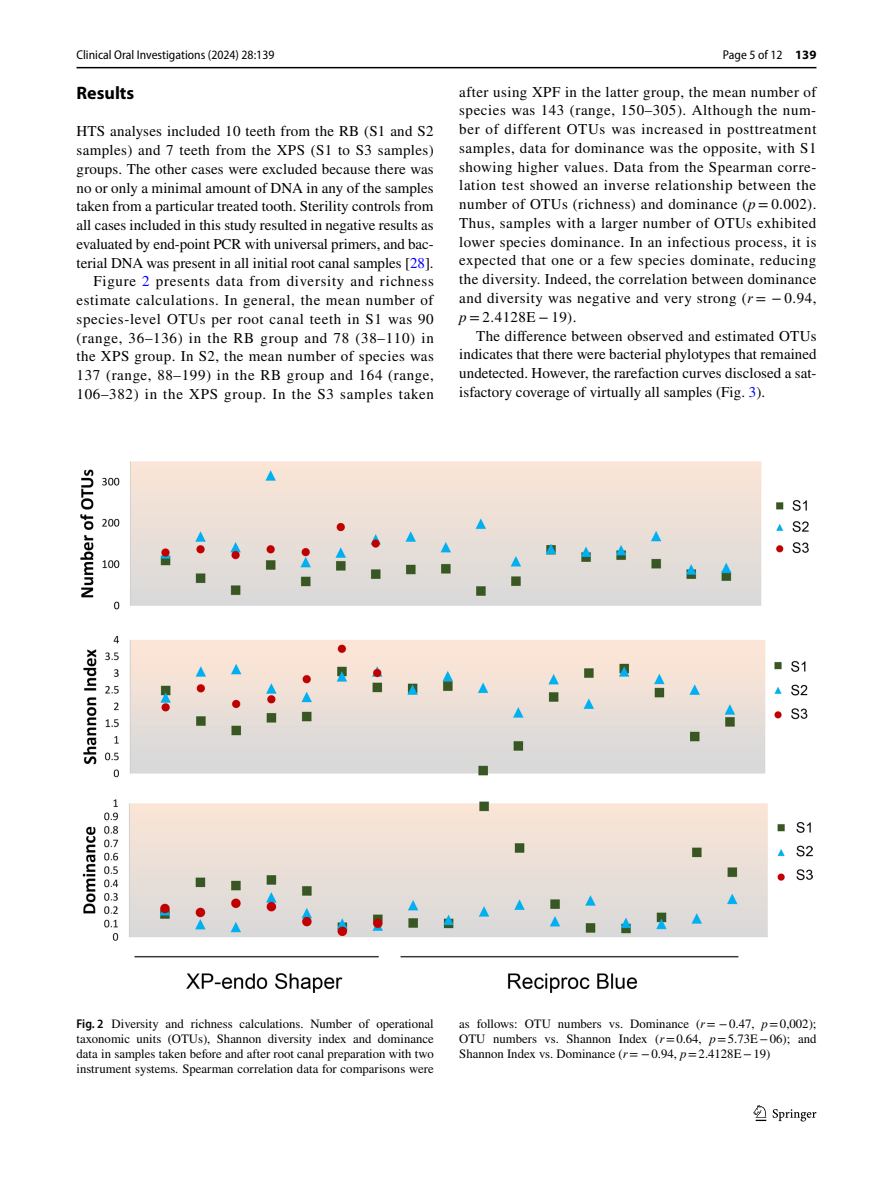
<style>
.page{position:relative;width:893px;height:1187px;background:#fff}
.page>*{position:absolute;margin:0;border:0;box-sizing:border-box;transform-origin:0 0}
.t1{font:700 18px "Myriad Pro";color:#000}
.t2{font:15px/18.8px "STIX";letter-spacing:.015em;color:#000;text-align:justify}
.t3{font:12.75px/15px "STIX";color:#000;text-align:justify}
.t4{font:semi-condensed 12.75px "Myriad Pro";color:#000}
.s1{font-weight:700;font-stretch:normal}
.s2{color:#00f}
.s3{font-style:italic}
.s4{font-family:"Myriad Pro";font-weight:600;font-stretch:semi-condensed}
</style>
<div class="page">
<hr style="left:77px;top:67px;width:739px;height:1px;background:#000">
<svg style="left:753px;top:1105px;width:13px;height:15px"></svg>
<svg style="left:773px;top:1109px;width:43px;height:12px"></svg>
<img style="left:81px;top:461px;width:731px;height:531px">
<p class="t4" style="left:77px;top:48px;width:199px">Clinical Oral Investigations (2024) 28:139</p>
<p class="t4" style="left:723px;top:48px;width:95px">Page 5 of 12 <span class="s1">139</span></p>
<p class="t1" style="left:77px;top:81px;width:59px">Results</p>
<p class="t2" style="left:77px;top:123px;width:359px;text-align:right">HTS analyses included 10 teeth from the RB (S1 and S2 samples) and 7 teeth from the XPS (S1 to S3 samples) groups. The other cases were excluded because there was no or only a minimal amount of DNA in any of the samples taken from a particular treated tooth. Sterility controls from all cases included in this study resulted in negative results as evaluated by end-point PCR with universal primers, and bac&shy;terial DNA was present in all initial root canal samples [<span class="s2">28</span>].<br>Figure <span class="s2">2</span> presents data from diversity and richness estimate calculations. In general, the mean number of species-level OTUs per root canal teeth in S1 was 90 (range, 36–136) in the RB group and 78 (38–110) in the XPS group. In S2, the mean number of species was 137 (range, 88–199) in the RB group and 164 (range, 106–382) in the XPS group. In the S3 samples taken</p>
<p class="t2" style="left:459px;top:83px;width:359px">after using XPF in the latter group, the mean number of species was 143 (range, 150–305). Although the num&shy;ber of different OTUs was increased in posttreatment samples, data for dominance was the opposite, with S1 showing higher values. Data from the Spearman corre&shy;lation test showed an inverse relationship between the number of OTUs (richness) and dominance (<span class="s3">p</span> = 0.002).<br>Thus, samples with a larger number of OTUs exhibited lower species dominance. In an infectious process, it is expected that one or a few species dominate, reducing the diversity. Indeed, the correlation between dominance and diversity was negative and very strong (<span class="s3">r</span> = − 0.94, <span class="s3">p</span> = 2.4128E − 19).</p>
<p class="t2" style="left:459px;top:327px;width:359px;text-indent:17px">The difference between observed and estimated OTUs indicates that there were bacterial phylotypes that remained undetected. However, the rarefaction curves disclosed a sat&shy;isfactory coverage of virtually all samples (Fig. <span class="s2">3</span>).</p>
<p class="t3" style="left:77px;top:1017px;width:359px"><span class="s4">Fig. 2</span> Diversity and richness calculations. Number of operational taxonomic units (OTUs), Shannon diversity index and dominance data in samples taken before and after root canal preparation with two instrument systems. Spearman correlation data for comparisons were</p>
<p class="t3" style="left:459px;top:1016px;width:359px">as follows: OTU numbers vs. Dominance (<span class="s3">r</span>= −0.47, <span class="s3">p</span>=0,002); OTU numbers vs. Shannon Index (<span class="s3">r</span>=0.64, <span class="s3">p</span>=5.73E−06); and Shannon Index vs. Dominance (<span class="s3">r</span>= −0.94, <span class="s3">p</span>=2.4128E−19)</p>
</div>
